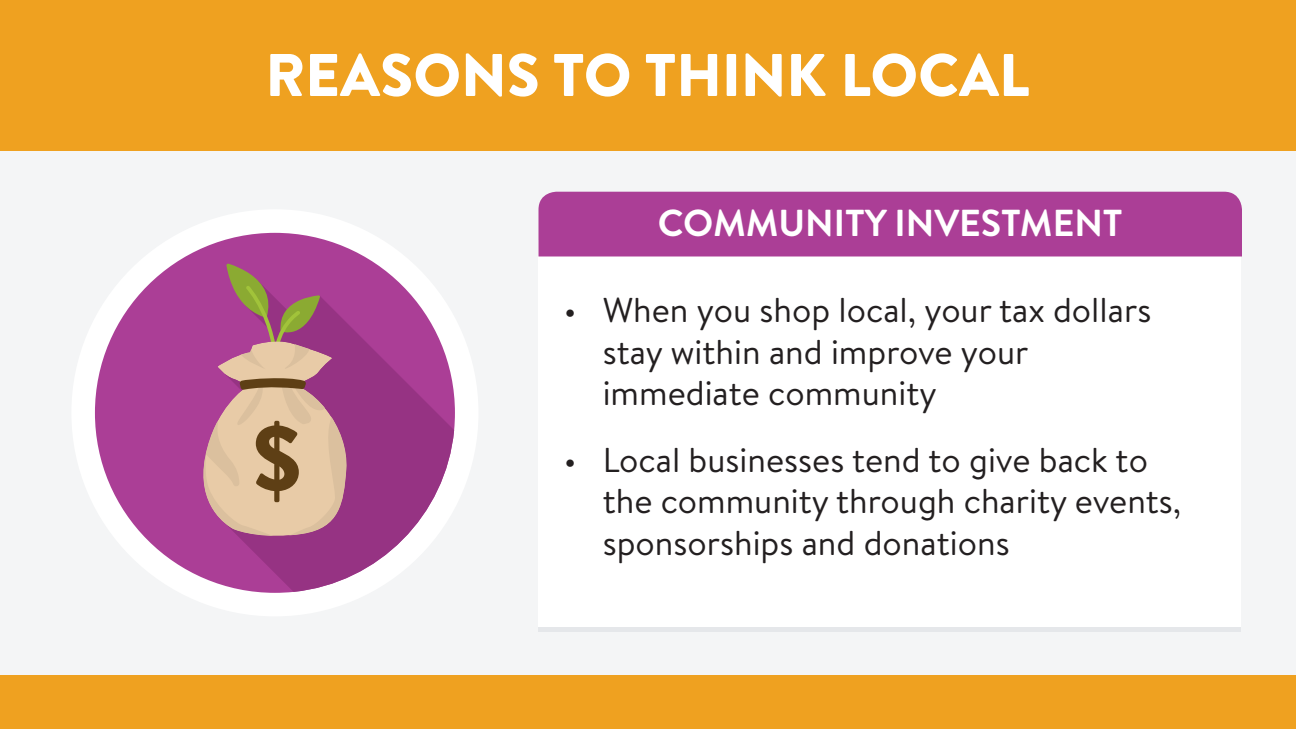
<style>
.page{position:relative;width:1296px;height:729px;background:#f4f5f6}
.page>*{position:absolute;margin:0;border:0;box-sizing:border-box;transform-origin:0 0}
.t1{font:900 60px "Brandon Text";color:#fff}
.t2{font:700 37.5px "Brandon Text";color:#fff}
.t3{font:34.5px/41.4px "Brandon Text";color:#231f20}
</style>
<div class="page">
<div style="left:0;top:675px;width:1296px;height:54px;background:#efa120"></div>
<div style="left:538px;top:626px;width:703px;height:6px;background:#e5e7ea"></div>
<div style="left:538px;top:240px;width:703px;height:386px;background:#fff"></div>
<div style="left:538px;top:192px;width:704px;height:64px;background:#ab3e96"></div>
<div style="left:71px;top:209px;width:407px;height:407px;background:#fff;border-radius:50%"></div>
<svg style="left:95px;top:233px;width:360px;height:360px;fill:#ab3e96"></svg>
<svg style="left:219px;top:279px;width:235px;height:313px;fill:#963383"></svg>
<svg style="left:196px;top:263px;width:153px;height:277px"></svg>
<div style="left:0;top:0;width:1296px;height:150px;background:#efa120"></div>
<h1 class="t1" style="left:266px;top:33px;width:766px">REASONS TO THINK LOCAL</h1>
<p class="t2" style="left:658px;top:196px;width:466px">COMMUNITY INVESTMENT</p>
<p class="t3" style="left:603px;top:288px;width:550px;text-indent:-39px">• When you shop local, your tax dollars stay within and improve your immediate community</p>
<p class="t3" style="left:603px;top:438px;width:580px;text-indent:-39px">• Local businesses tend to give back to the community through charity events, sponsorships and donations</p>
</div>
